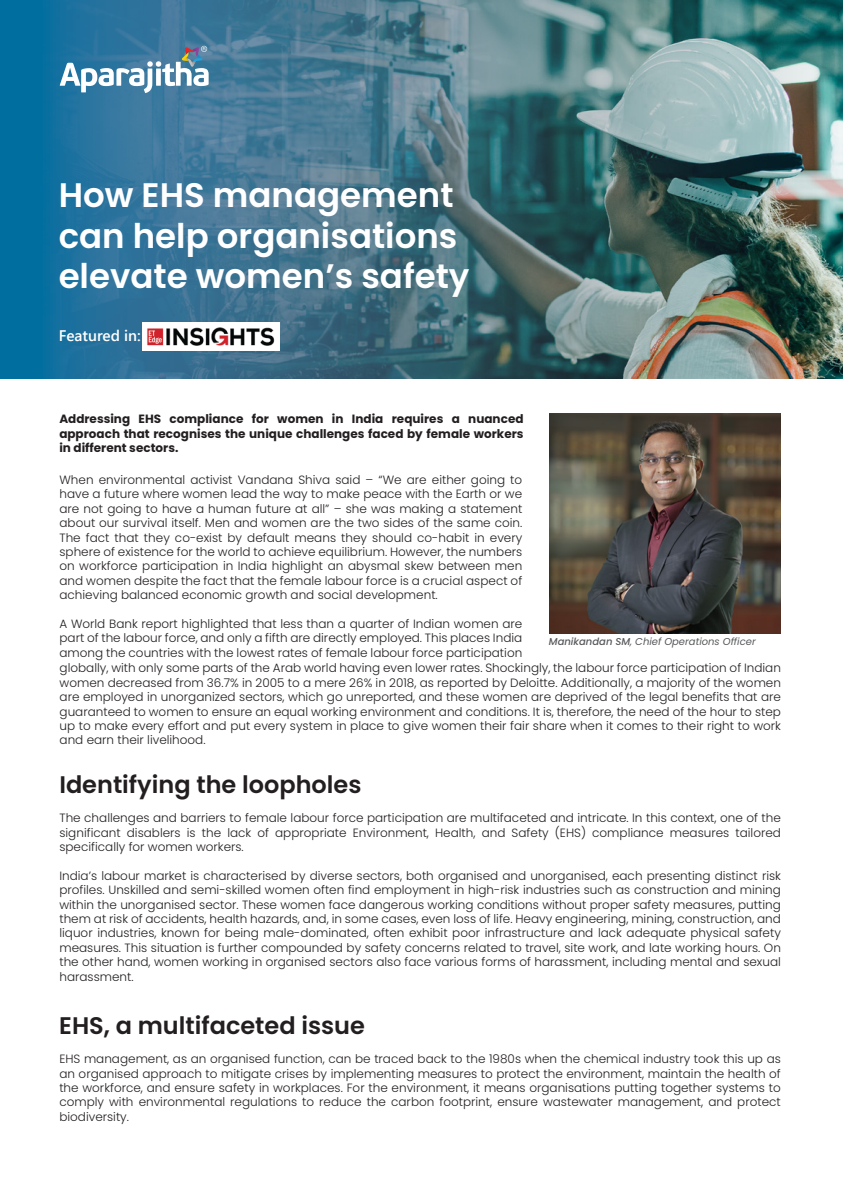
<style>
.page{position:relative;width:843px;height:1188px;background:#fff}
.page>*{position:absolute;margin:0;border:0;box-sizing:border-box;transform-origin:0 0}
.t1{font:600 34px/40.8px "Poppins";color:#fff}
.t2{font:600 24px "Poppins";color:#231f20}
.t3{font:600 15.4px "Segoe UI";color:#fff}
.t4{font:300 12px/14.4px "Poppins";color:#231f20;text-align:justify}
.t5{font:700 12px/14.4px "Poppins";color:#231f20;text-align:justify}
.t6{font:italic 10px "Poppins";color:#58595b}
.s1{font-weight:500}
</style>
<div class="page">
<img style="left:549px;top:414px;width:231px;height:219px">
<img style="left:0;top:0;width:842px;height:379px">
<svg style="left:60px;top:46px;width:148px;height:47px"></svg>
<img style="left:142px;top:322px;width:137px;height:28px">
<h1 class="t1" style="left:59px;top:175px;width:412px">How EHS management can help organisations elevate women’s safety</h1>
<p class="t3" style="left:59px;top:321px;width:84px">Featured in:</p>
<p class="t5" style="left:59px;top:412px;width:465px">Addressing EHS compliance for women in India requires a nuanced approach that recognises the unique challenges faced by female workers in different sectors.</p>
<p class="t4" style="left:59px;top:473px;width:464px">When environmental activist Vandana Shiva said – “We are either going to have a future where women lead the way to make peace with the Earth or we are not going to have a human future at all” – she was making a statement about our survival itself. Men and women are the two sides of the same coin.<br>The fact that they co-exist by default means they should co-habit in every sphere of existence for the world to achieve equilibrium. However, the numbers on workforce participation in India highlight an abysmal skew between men and women despite the fact that the female labour force is a crucial aspect of achieving balanced economic growth and social development.</p>
<p class="t4" style="left:59px;top:617px;width:464px">A World Bank report highlighted that less than a quarter of Indian women are part of the labour force, and only a fifth are directly employed. This places India among the countries with the lowest rates of female labour force participation</p>
<p class="t6" style="left:548px;top:636px;width:208px"><span class="s1">Manikandan SM</span>, Chief Operations Officer</p>
<p class="t4" style="left:60px;top:661px;width:722px">globally, with only some parts of the Arab world having even lower rates. Shockingly, the labour force participation of Indian women decreased from 36.7% in 2005 to a mere 26% in 2018, as reported by Deloitte. Additionally, a majority of the women are employed in unorganized sectors, which go unreported, and these women are deprived of the legal benefits that are guaranteed to women to ensure an equal working environment and conditions. It is, therefore, the need of the hour to step up to make every effort and put every system in place to give women their fair share when it comes to their right to work and earn their livelihood.</p>
<h2 class="t2" style="left:59px;top:770px;width:303px">Identifying the loopholes</h2>
<p class="t4" style="left:59px;top:811px;width:723px">The challenges and barriers to female labour force participation are multifaceted and intricate. In this context, one of the significant disablers is the lack of appropriate Environment, Health, and Safety (EHS) compliance measures tailored specifically for women workers.</p>
<p class="t4" style="left:59px;top:868px;width:723px">India’s labour market is characterised by diverse sectors, both organised and unorganised, each presenting distinct risk profiles. Unskilled and semi-skilled women often find employment in high-risk industries such as construction and mining within the unorganised sector. These women face dangerous working conditions without proper safety measures, putting them at risk of accidents, health hazards, and, in some cases, even loss of life. Heavy engineering, mining, construction, and liquor industries, known for being male-dominated, often exhibit poor infrastructure and lack adequate physical safety measures. This situation is further compounded by safety concerns related to travel, site work, and late working hours. On the other hand, women working in organised sectors also face various forms of harassment, including mental and sexual harassment.</p>
<h2 class="t2" style="left:59px;top:1012px;width:307px">EHS, a multifaceted issue</h2>
<p class="t4" style="left:59px;top:1052px;width:723px">EHS management, as an organised function, can be traced back to the 1980s when the chemical industry took this up as an organised approach to mitigate crises by implementing measures to protect the environment, maintain the health of the workforce, and ensure safety in workplaces. For the environment, it means organisations putting together systems to comply with environmental regulations to reduce the carbon footprint, ensure wastewater management, and protect biodiversity.</p>
</div>
